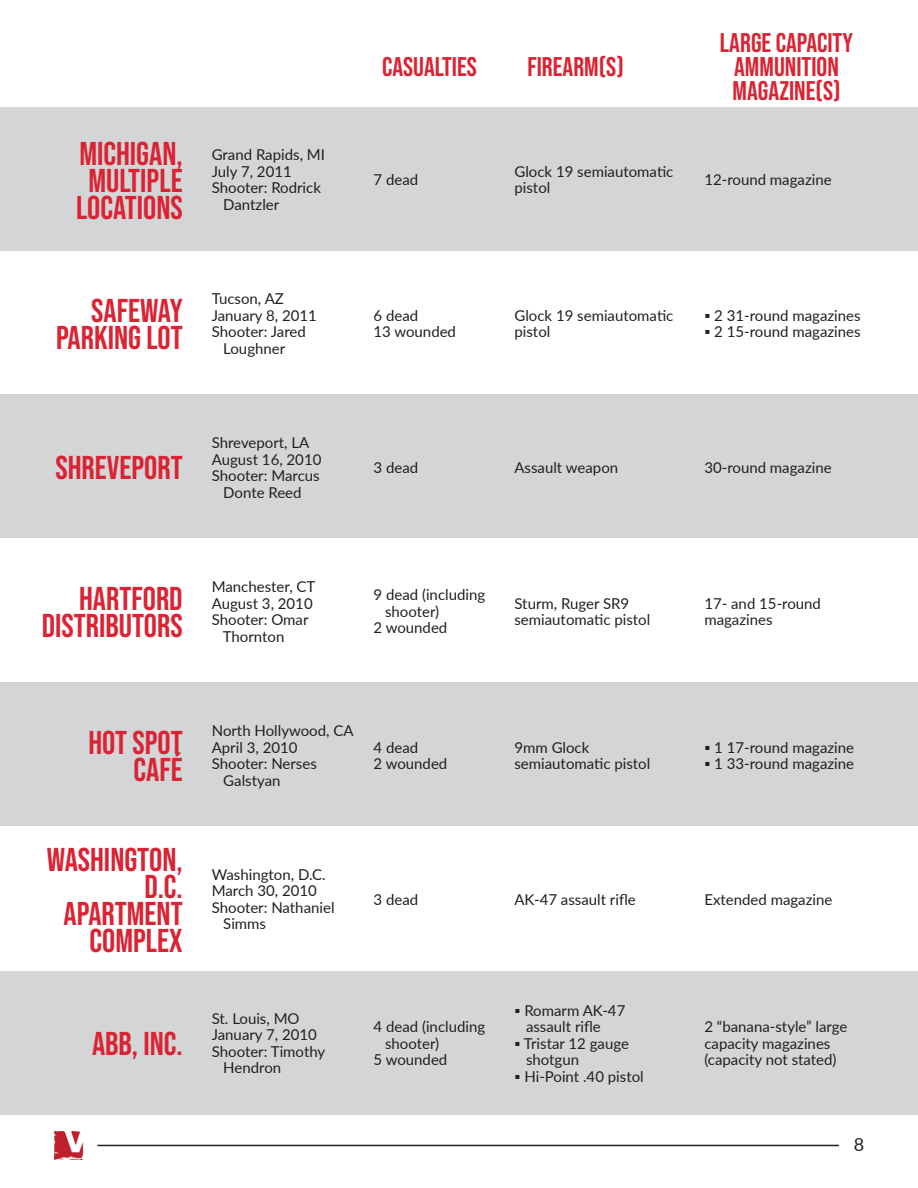
<style>
.page{position:relative;width:918px;height:1188px;background:#fff}
.page>*{position:absolute;margin:0;border:0;box-sizing:border-box;transform-origin:0 0}
.t1{font:33px/27px "Bebas Neue";color:#da2333;text-align:right}
.t2{font:27px/24px "Bebas Neue";color:#da2333;text-align:center}
.t3{font:18px "Lato";color:#231f20}
.t4{font:15px/16.5px "Lato";color:#231f20}
</style>
<div class="page">
<div style="left:0;top:107px;width:918px;height:143px;background:#d4d5d7"></div>
<div style="left:0;top:394px;width:918px;height:144px;background:#d4d5d7"></div>
<div style="left:0;top:682px;width:918px;height:144px;background:#d4d5d7"></div>
<div style="left:0;top:971px;width:918px;height:143px;background:#d4d5d7"></div>
<img style="left:54px;top:1131px;width:30px;height:29px">
<hr style="left:97px;top:1145px;width:742px;height:1px;background:#231f20">
<h1 class="t1" style="left:76px;top:139px;width:108px;text-align:center">MICHIGAN,<br>MULTIPLE<br>LOCATIONS</h1>
<p class="t4" style="left:212px;top:146px;width:115px">Grand Rapids, MI</p>
<p class="t4" style="left:212px;top:163px;width:81px">July 7, 2011</p>
<p class="t4" style="left:212px;top:179px;width:111px">Shooter: Rodrick</p>
<p class="t4" style="left:223px;top:196px;width:58px">Dantzler</p>
<h1 class="t1" style="left:56px;top:297px;width:128px">SAFEWAY<br>PARKING LOT</h1>
<p class="t4" style="left:212px;top:290px;width:74px">Tucson, AZ</p>
<p class="t4" style="left:212px;top:307px;width:107px">January 8, 2011</p>
<p class="t4" style="left:212px;top:323px;width:96px">Shooter: Jared</p>
<p class="t4" style="left:223px;top:340px;width:63px">Loughner</p>
<h1 class="t1" style="left:56px;top:454px;width:129px">SHREVEPORT</h1>
<p class="t4" style="left:212px;top:434px;width:99px">Shreveport, LA</p>
<p class="t4" style="left:212px;top:450px;width:111px">August 16, 2010</p>
<p class="t4" style="left:212px;top:467px;width:109px">Shooter: Marcus</p>
<p class="t4" style="left:223px;top:483px;width:80px">Donte Reed</p>
<h1 class="t1" style="left:42px;top:585px;width:142px">HARTFORD<br>DISTRIBUTORS</h1>
<p class="t4" style="left:212px;top:578px;width:105px">Manchester, CT</p>
<p class="t4" style="left:212px;top:594px;width:102px">August 3, 2010</p>
<p class="t4" style="left:212px;top:611px;width:98px">Shooter: Omar</p>
<p class="t4" style="left:223px;top:627px;width:63px">Thornton</p>
<h2 class="t2" style="left:382px;top:55px;width:96px">CASUALTIES</h2>
<h2 class="t2" style="left:527px;top:55px;width:98px">FIREARM(S)</h2>
<h2 class="t2" style="left:720px;top:31px;width:135px">LARGE CAPACITY<br>AMMUNITION<br>MAGAZINE(S)</h2>
<p class="t4" style="left:374px;top:171px;width:46px">7 dead</p>
<p class="t4" style="left:514px;top:163px;width:160px">Glock 19 semiautomatic pistol</p>
<p class="t4" style="left:704px;top:171px;width:129px">12-round magazine</p>
<p class="t4" style="left:374px;top:307px;width:84px">6 dead<br>13 wounded</p>
<p class="t4" style="left:514px;top:307px;width:160px">Glock 19 semiautomatic pistol</p>
<p class="t4" style="left:704px;top:307px;width:158px">▪ 2 31-round magazines</p>
<p class="t4" style="left:704px;top:323px;width:158px">▪ 2 15-round magazines</p>
<p class="t4" style="left:374px;top:459px;width:46px">3 dead</p>
<p class="t4" style="left:514px;top:459px;width:105px">Assault weapon</p>
<p class="t4" style="left:704px;top:459px;width:129px">30-round magazine</p>
<p class="t4" style="left:374px;top:586px;width:113px">9 dead (including</p>
<p class="t4" style="left:385px;top:603px;width:56px">shooter)</p>
<p class="t4" style="left:374px;top:619px;width:75px">2 wounded</p>
<p class="t4" style="left:514px;top:594px;width:137px">Sturm, Ruger SR9 semiautomatic pistol</p>
<p class="t4" style="left:704px;top:594px;width:118px">17- and 15-round magazines</p>
<h1 class="t1" style="left:88px;top:728px;width:96px">HOT SPOT<br>CAFÉ</h1>
<p class="t4" style="left:212px;top:722px;width:143px">North Hollywood, CA</p>
<p class="t4" style="left:212px;top:738px;width:87px">April 3, 2010</p>
<p class="t4" style="left:212px;top:755px;width:107px">Shooter: Nerses</p>
<p class="t4" style="left:223px;top:771px;width:59px">Galstyan</p>
<p class="t4" style="left:374px;top:738px;width:75px">4 dead<br>2 wounded</p>
<p class="t4" style="left:514px;top:738px;width:137px">9mm Glock semiautomatic pistol</p>
<p class="t4" style="left:704px;top:738px;width:151px">▪ 1 17-round magazine</p>
<p class="t4" style="left:704px;top:755px;width:151px">▪ 1 33-round magazine</p>
<h1 class="t1" style="left:47px;top:845px;width:137px">WASHINGTON,<br>D.C.<br>APARTMENT<br>COMPLEX</h1>
<h1 class="t1" style="left:92px;top:1030px;width:92px">ABB, INC.</h1>
<p class="t4" style="left:212px;top:866px;width:116px">Washington, D.C.</p>
<p class="t4" style="left:212px;top:882px;width:107px">March 30, 2010</p>
<p class="t4" style="left:212px;top:899px;width:124px">Shooter: Nathaniel</p>
<p class="t4" style="left:223px;top:915px;width:44px">Simms</p>
<p class="t4" style="left:212px;top:1010px;width:89px">St. Louis, MO</p>
<p class="t4" style="left:212px;top:1026px;width:107px">January 7, 2010</p>
<p class="t4" style="left:212px;top:1043px;width:115px">Shooter: Timothy</p>
<p class="t4" style="left:223px;top:1059px;width:59px">Hendron</p>
<p class="t4" style="left:374px;top:890px;width:46px">3 dead</p>
<p class="t4" style="left:514px;top:890px;width:123px">AK-47 assault rifle</p>
<p class="t4" style="left:704px;top:890px;width:130px">Extended magazine</p>
<p class="t4" style="left:374px;top:1018px;width:113px">4 dead (including</p>
<p class="t4" style="left:385px;top:1034px;width:56px">shooter)</p>
<p class="t4" style="left:374px;top:1051px;width:75px">5 wounded</p>
<p class="t4" style="left:526px;top:1001px;width:101px;text-indent:-12px">▪ Romarm AK-47 assault rifle</p>
<p class="t4" style="left:526px;top:1034px;width:104px;text-indent:-12px">▪ Tristar 12 gauge shotgun</p>
<p class="t4" style="left:514px;top:1067px;width:131px">▪ Hi-Point .40 pistol</p>
<p class="t4" style="left:704px;top:1018px;width:144px">2 “banana-style” large capacity magazines (capacity not stated)</p>
<p class="t3" style="left:854px;top:1132px;width:12px">8</p>
</div>
